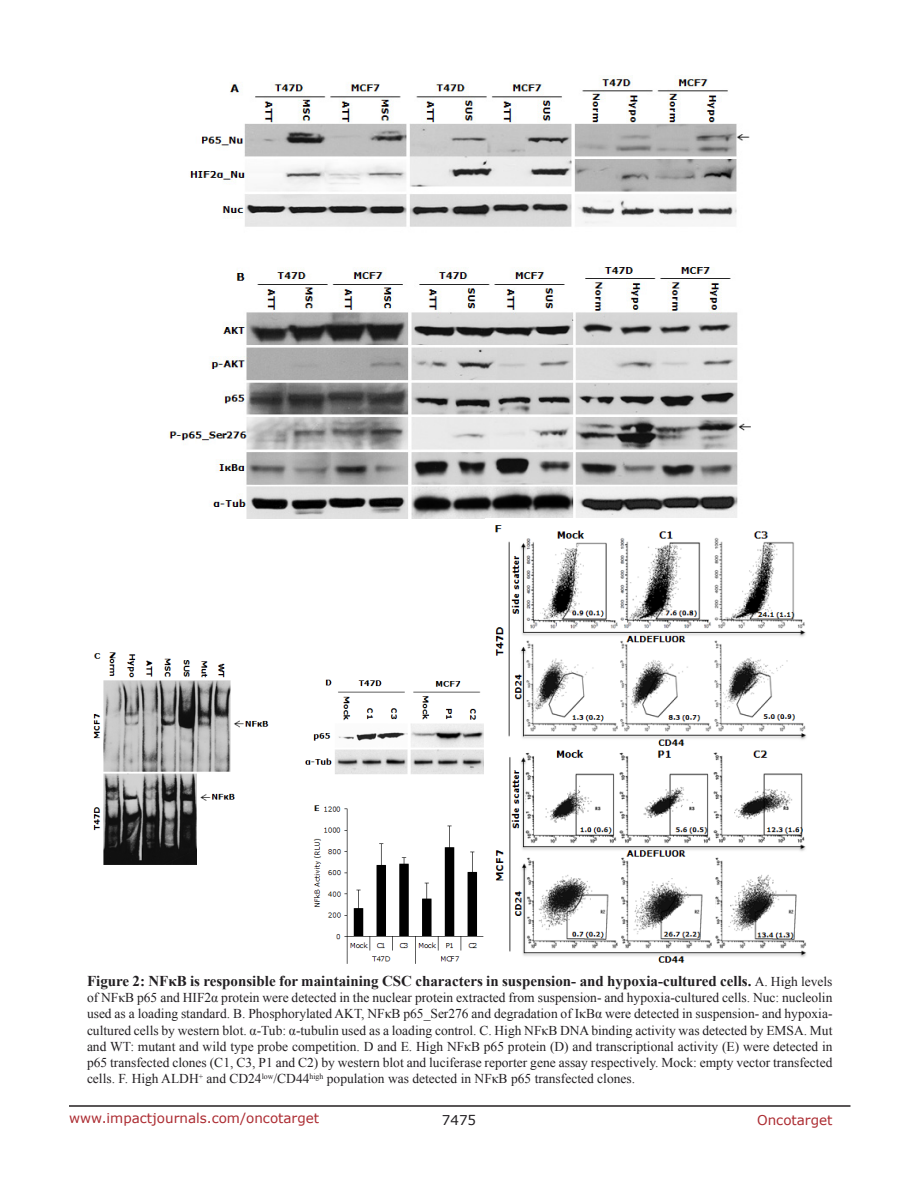
<style>
.page{position:relative;width:918px;height:1188px;background:#fff}
.page>*{position:absolute;margin:0;border:0;box-sizing:border-box;transform-origin:0 0}
.FigureText{font:700 15px "Times New Roman";color:#221f22}
.FigureText-2{font:13.5px/16.2px "Times New Roman";color:#221f22;text-align:justify}
.t1{font:13.5px "Verdana";color:#ac2b31}
.t2{font:13.5px "Verdana";color:#221f22}
.s1{font-weight:400;font-size:13.5px}
</style>
<div class="page">
<hr style="left:69px;top:1105px;width:781px;height:2px;background:#231f20">
<img style="left:169px;top:76px;width:582px;height:442px">
<img style="left:93px;top:652px;width:390px;height:312px">
<img style="left:495px;top:525px;width:311px;height:438px">
<p class="FigureText" style="left:87px;top:971px;width:747px">Figure 2: NFκB is responsible for maintaining CSC characters in suspension- and hypoxia-cultured cells. <span class="s1">A. High levels</span></p>
<p class="FigureText-2" style="left:87px;top:989px;width:747px">of NFκB p65 and HIF2α protein were detected in the nuclear protein extracted from suspension- and hypoxia-cultured cells. Nuc: nucleolin used as a loading standard. B. Phosphorylated AKT, NFκB p65_Ser276 and degradation of IκBα were detected in suspension- and hypoxia&shy;cultured cells by western blot. α-Tub: α-tubulin used as a loading control. C. High NFκB DNA binding activity was detected by EMSA. Mut and WT: mutant and wild type probe competition. D and E. High NFκB p65 protein (D) and transcriptional activity (E) were detected in p65 transfected clones (C1, C3, P1 and C2) by western blot and luciferase reporter gene assay respectively. Mock: empty vector transfected cells. F. High ALDH<sup>+</sup> and CD24<sup>low</sup>/CD44<sup>high</sup> population was detected in NFκB p65 transfected clones.</p>
<p class="t1" style="left:69px;top:1109px;width:252px">www.impactjournals.com/oncotarget</p>
<p class="t2" style="left:442px;top:1111px;width:36px">7475</p>
<p class="t1" style="left:757px;top:1111px;width:77px">Oncotarget</p>
</div>
